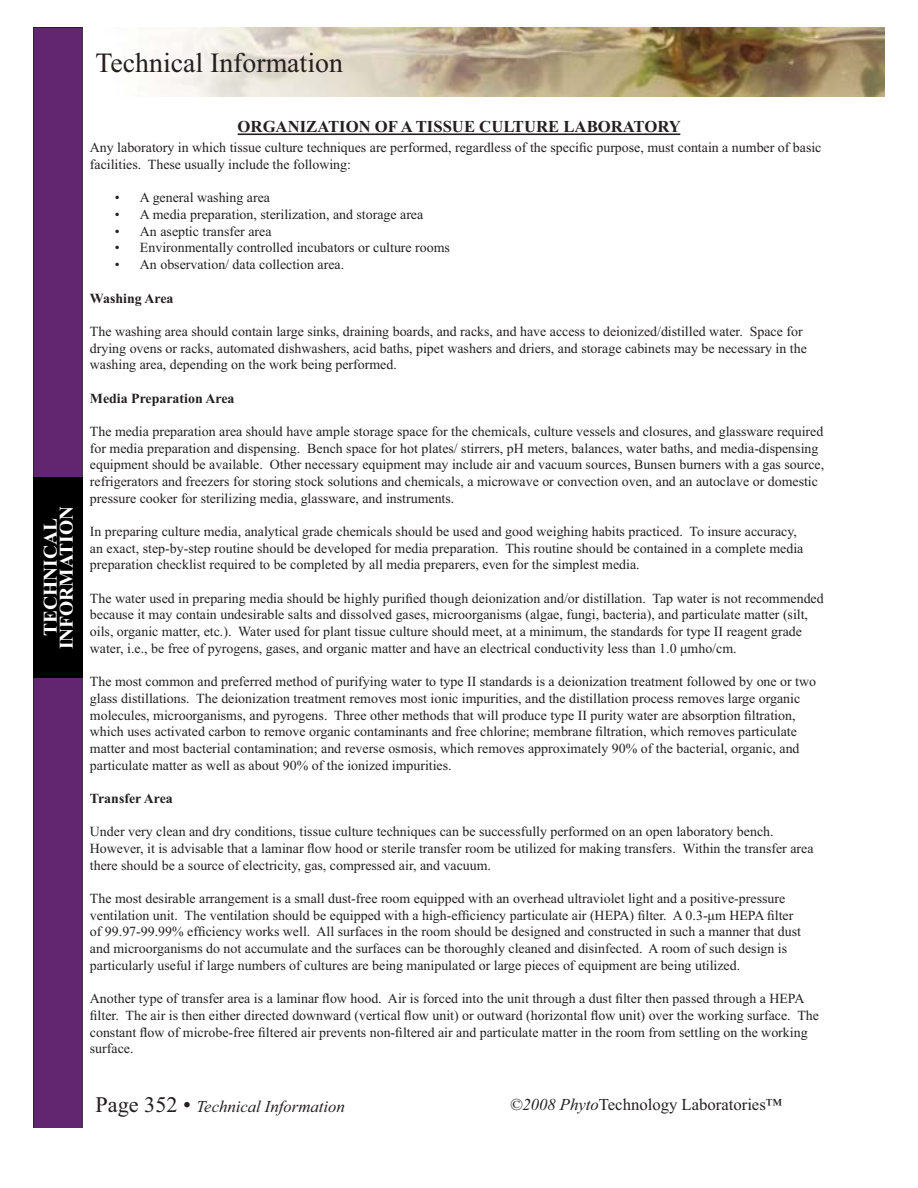
<style>
.page{position:relative;width:918px;height:1188px;background:#fff}
.page>*{position:absolute;margin:0;border:0;box-sizing:border-box;transform-origin:0 0}
.t1{font:27.75px "Times New Roman";color:#231f20}
.t2{font:700 19.5px/16px "Times New Roman";color:#fff;text-align:center}
.t3{font:700 16.65px "Times New Roman";color:#231f20}
.t4{font:16.65px "Times New Roman";color:#231f20}
.t5{font:italic 16.65px "Times New Roman";color:#231f20}
.t6{font:13.95px/16.6px "Times New Roman";color:#231f20}
.t7{font:700 13.95px "Times New Roman";color:#231f20}
.s1{font-style:normal;font-size:22.2px}
.s2{font-style:italic}
</style>
<div class="page">
<img style="left:138px;top:28px;width:746px;height:69px">
<div style="left:34px;top:27px;width:48px;height:1101px;background:#622570"></div>
<div style="left:34px;top:27px;width:49px;height:1101px;border:1px solid #231f20"></div>
<div style="left:34px;top:477px;width:49px;height:201px;background:#000"></div>
<img style="left:884px;top:28px;width:1px;height:69px">
<hr style="left:238px;top:133px;width:442px;height:2px;background:#231f20">
<h1 class="t1" style="left:95px;top:53px;width:249px">Technical Information</h1>
<h2 class="t2" style="left:44px;top:649px;width:145px;rotate:-90deg">TECHNICAL<br>INFORMATION</h2>
<p class="t3" style="left:238px;top:121px;width:445px">ORGANIZATION OF A TISSUE CULTURE LABORATORY</p>
<p class="t6" style="left:90px;top:141px;width:733px">Any laboratory in which tissue culture techniques are performed, regardless of the specific purpose, must contain a number of basic facilities. These usually include the following:</p>
<p class="t6" style="left:115px;top:191px;width:157px">• A general washing area</p>
<p class="t6" style="left:115px;top:207px;width:310px">• A media preparation, sterilization, and storage area</p>
<p class="t6" style="left:115px;top:224px;width:158px">• An aseptic transfer area</p>
<p class="t6" style="left:115px;top:241px;width:337px">• Environmentally controlled incubators or culture rooms</p>
<p class="t6" style="left:115px;top:257px;width:231px">• An observation/ data collection area.</p>
<p class="t7" style="left:90px;top:293px;width:85px">Washing Area</p>
<p class="t6" style="left:90px;top:324px;width:718px">The washing area should contain large sinks, draining boards, and racks, and have access to deionized/distilled water. Space for drying ovens or racks, automated dishwashers, acid baths, pipet washers and driers, and storage cabinets may be necessary in the washing area, depending on the work being performed.</p>
<p class="t7" style="left:90px;top:393px;width:146px">Media Preparation Area</p>
<p class="t6" style="left:90px;top:424px;width:736px">The media preparation area should have ample storage space for the chemicals, culture vessels and closures, and glassware required for media preparation and dispensing. Bench space for hot plates/ stirrers, pH meters, balances, water baths, and media-dispensing equipment should be available. Other necessary equipment may include air and vacuum sources, Bunsen burners with a gas source, refrigerators and freezers for storing stock solutions and chemicals, a microwave or convection oven, and an autoclave or domestic pressure cooker for sterilizing media, glassware, and instruments.</p>
<p class="t6" style="left:90px;top:524px;width:715px">In preparing culture media, analytical grade chemicals should be used and good weighing habits practiced. To insure accuracy, an exact, step-by-step routine should be developed for media preparation. This routine should be contained in a complete media preparation checklist required to be completed by all media preparers, even for the simplest media.</p>
<p class="t6" style="left:90px;top:591px;width:735px">The water used in preparing media should be highly purified though deionization and/or distillation. Tap water is not recommended because it may contain undesirable salts and dissolved gases, microorganisms (algae, fungi, bacteria), and particulate matter (silt, oils, organic matter, etc.). Water used for plant tissue culture should meet, at a minimum, the standards for type II reagent grade water, i.e., be free of pyrogens, gases, and organic matter and have an electrical conductivity less than 1.0 μmho/cm.</p>
<p class="t6" style="left:90px;top:675px;width:728px">The most common and preferred method of purifying water to type II standards is a deionization treatment followed by one or two glass distillations. The deionization treatment removes most ionic impurities, and the distillation process removes large organic molecules, microorganisms, and pyrogens. Three other methods that will produce type II purity water are absorption filtration, which uses activated carbon to remove organic contaminants and free chlorine; membrane filtration, which removes particulate matter and most bacterial contamination; and reverse osmosis, which removes approximately 90% of the bacterial, organic, and particulate matter as well as about 90% of the ionized impurities.</p>
<p class="t7" style="left:90px;top:794px;width:85px">Transfer Area</p>
<p class="t6" style="left:90px;top:825px;width:725px">Under very clean and dry conditions, tissue culture techniques can be successfully performed on an open laboratory bench.<br>However, it is advisable that a laminar flow hood or sterile transfer room be utilized for making transfers. Within the transfer area there should be a source of electricity, gas, compressed air, and vacuum.</p>
<p class="t6" style="left:90px;top:891px;width:713px">The most desirable arrangement is a small dust-free room equipped with an overhead ultraviolet light and a positive-pressure ventilation unit. The ventilation should be equipped with a high-efficiency particulate air (HEPA) filter. A 0.3-μm HEPA filter of 99.97-99.99% efficiency works well. All surfaces in the room should be designed and constructed in such a manner that dust and microorganisms do not accumulate and the surfaces can be thoroughly cleaned and disinfected. A room of such design is particularly useful if large numbers of cultures are being manipulated or large pieces of equipment are being utilized.</p>
<p class="t6" style="left:90px;top:991px;width:731px">Another type of transfer area is a laminar flow hood. Air is forced into the unit through a dust filter then passed through a HEPA filter. The air is then either directed downward (vertical flow unit) or outward (horizontal flow unit) over the working surface. The constant flow of microbe-free filtered air prevents non-filtered air and particulate matter in the room from settling on the working surface.</p>
<p class="t5" style="left:95px;top:1100px;width:251px"><span class="s1">Page 352 •</span> Technical Information</p>
<p class="t4" style="left:510px;top:1098px;width:274px"><span class="s2">©2008 Phyto</span>Technology Laboratories™</p>
</div>
